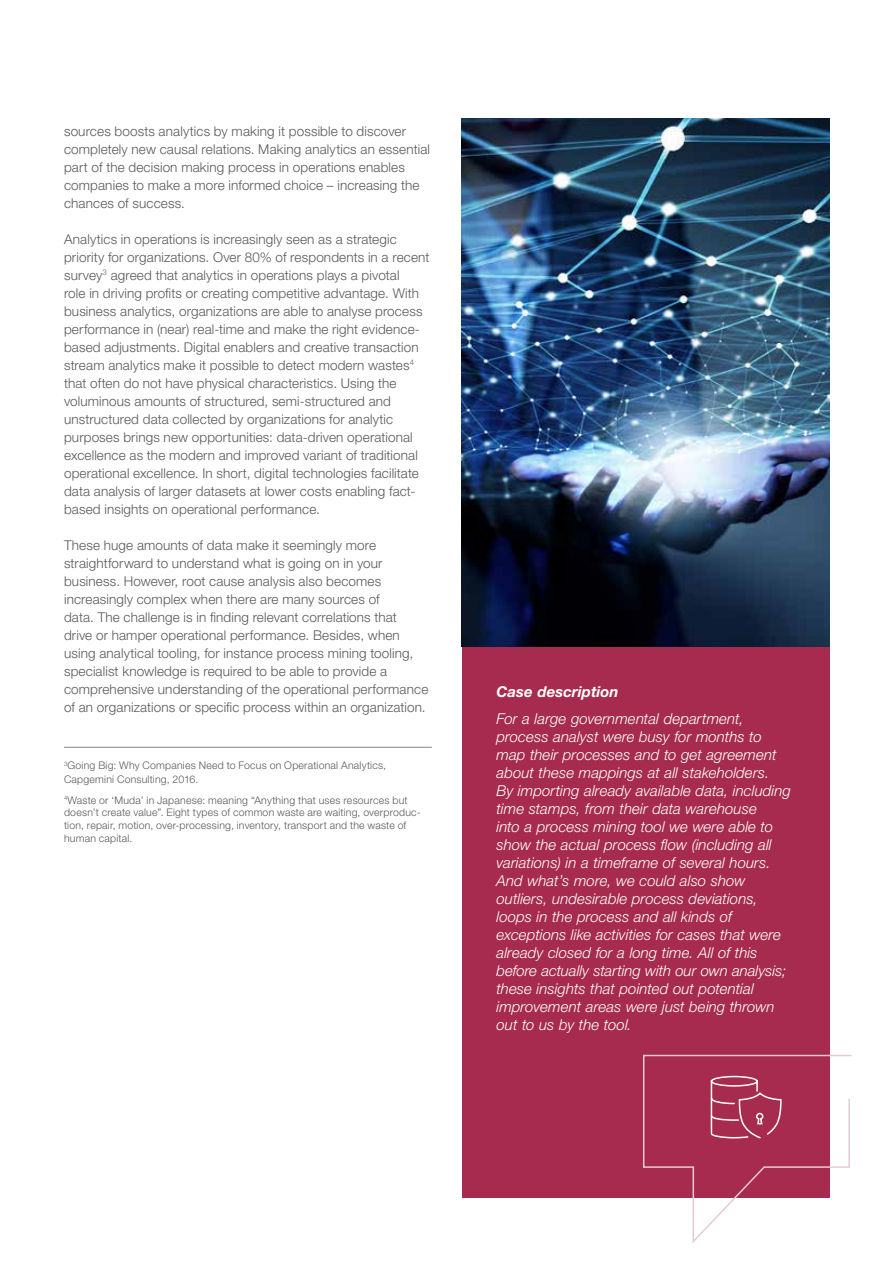
<style>
.page{position:relative;width:893px;height:1263px;background:#fff}
.page>*{position:absolute;margin:0;border:0;box-sizing:border-box;transform-origin:0 0}
.t1{font:italic 300 15px/18px "Helvetica Neue LT Std";letter-spacing:.005em;color:#fff}
.t2{font:italic 700 15px "Helvetica Neue LT Std";letter-spacing:.01em;color:#fff}
.t3{font:300 13.5px/18px "Helvetica Neue LT Std";letter-spacing:.01em;color:#58595b}
.t4{font:300 10.5px/12.6px "Helvetica Neue LT Std";letter-spacing:.02em;color:#58595b}
</style>
<div class="page">
<div style="left:462px;top:631px;width:368px;height:567px;background:#a62b4e"></div>
<img style="left:462px;top:119px;width:368px;height:527px">
<hr style="left:64px;top:747px;width:368px;height:1px;background:#939598">
<svg style="left:643px;top:1054px;width:209px;height:189px"></svg>
<p class="t3" style="left:64px;top:122px;width:367px">sources boosts analytics by making it possible to discover completely new causal relations. Making analytics an essential part of the decision making process in operations enables companies to make a more informed choice – increasing the chances of success.</p>
<p class="t3" style="left:64px;top:230px;width:367px">Analytics in operations is increasingly seen as a strategic priority for organizations. Over 80% of respondents in a recent survey<sup>3</sup> agreed that analytics in operations plays a pivotal<br>role in driving profits or creating competitive advantage. With business analytics, organizations are able to analyse process performance in (near) real-time and make the right evidence&shy;based adjustments. Digital enablers and creative transaction stream analytics make it possible to detect modern wastes<sup>4 </sup>that often do not have physical characteristics. Using the voluminous amounts of structured, semi-structured and unstructured data collected by organizations for analytic purposes brings new opportunities: data-driven operational excellence as the modern and improved variant of traditional operational excellence. In short, digital technologies facilitate data analysis of larger datasets at lower costs enabling fact&shy;based insights on operational performance.</p>
<p class="t3" style="left:64px;top:536px;width:366px">These huge amounts of data make it seemingly more straightforward to understand what is going on in your business. However, root cause analysis also becomes increasingly complex when there are many sources of<br>data. The challenge is in finding relevant correlations that drive or hamper operational performance. Besides, when using analytical tooling, for instance process mining tooling, specialist knowledge is required to be able to provide a comprehensive understanding of the operational performance of an organizations or specific process within an organization.</p>
<p class="t4" style="left:64px;top:758px;width:324px;line-height:13.5px"><sup>3</sup>Going Big: Why Companies Need to Focus on Operational Analytics,<br>Capgemini Consulting, 2016.</p>
<p class="t4" style="left:64px;top:793px;width:358px"><sup>4</sup>Waste or ‘Muda’ in Japanese: meaning “Anything that uses resources but doesn’t create value”. Eight types of common waste are waiting, overproduc&shy;tion, repair, motion, over-processing, inventory, transport and the waste of human capital.</p>
<p class="t2" style="left:496px;top:683px;width:124px">Case description</p>
<p class="t1" style="left:496px;top:709px;width:296px">For a large governmental department, process analyst were busy for months to map their processes and to get agreement about these mappings at all stakeholders.<br>By importing already available data, including time stamps, from their data warehouse<br>into a process mining tool we were able to show the actual process flow (including all variations) in a timeframe of several hours.<br>And what’s more, we could also show outliers, undesirable process deviations, loops in the process and all kinds of exceptions like activities for cases that were already closed for a long time. All of this before actually starting with our own analysis; these insights that pointed out potential improvement areas were just being thrown out to us by the tool.</p>
</div>
